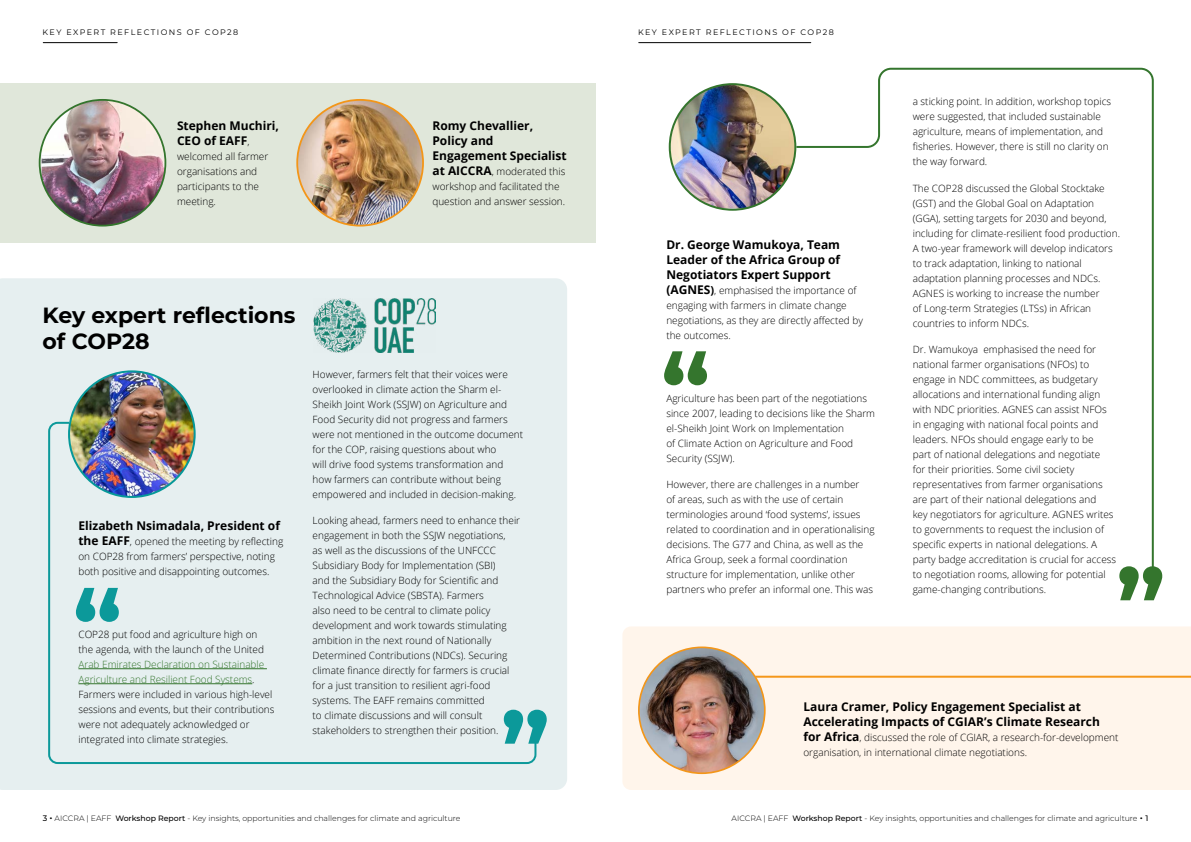
<style>
.page{position:relative;width:1191px;height:842px;background:#fff}
.page>*{position:absolute;margin:0;border:0;box-sizing:border-box;transform-origin:0 0}
.t1{font:700 100px "Montserrat";color:#34752d}
.t2{font:700 100px "Montserrat";color:#0c999a}
.t3{font:700 22px/26px "Montserrat";color:#000}
.t4{font:700 12px/15px "Open Sans";color:#000}
.t5{font:300 10px/15px "Open Sans";color:#000}
.t6{font:8px "Montserrat";letter-spacing:.18em;color:#000}
.t7{font:300 7.8px "Montserrat";color:#000}
.s1{font-weight:300;font-size:10px}
.s2{font-weight:700;font-size:12px}
.s3{color:#34752d}
.s4{font-weight:500;font-size:8px}
.s5{font-weight:500;font-size:10px}
.s6{font-weight:500}
.s7{font-weight:700;font-size:11px}
</style>
<div class="page">
<div style="left:622px;top:626px;width:569px;height:164px;background:#fff5eb"></div>
<div style="left:0;top:278px;width:567px;height:512px;background:#e6eff0"></div>
<hr style="left:43px;top:42px;width:74px;height:1px;background:#000">
<img style="left:670px;top:84px;width:124px;height:124px">
<img style="left:69px;top:371px;width:126px;height:126px;border-radius:63px">
<hr style="left:755px;top:676px;width:436px;height:2px;background:#f4971a">
<img style="left:314px;top:298px;width:122px;height:54px">
<div style="left:47px;top:421px;width:490px;height:344px;background:#e6eff0"></div>
<div style="left:0;top:83px;width:595px;height:159px;background:#e0e7da"></div>
<img style="left:42px;top:100px;width:123px;height:124px">
<img style="left:297px;top:100px;width:126px;height:126px;border-radius:63px">
<svg style="left:794px;top:67px;width:360px;height:504px"></svg>
<hr style="left:639px;top:42px;width:171px;height:1px;background:#000">
<img style="left:639px;top:647px;width:126px;height:126px;border-radius:63px">
<p class="t6" style="left:43px;top:27px;width:197px">KEY EXPERT REFLECTIONS OF COP28</p>
<p class="t4" style="left:177px;top:118px;width:103px">Stephen Muchiri,<br>CEO of EAFF<span class="s1">,</span></p>
<p class="t5" style="left:177px;top:148px;width:93px">welcomed all farmer organisations and participants to the meeting.</p>
<p class="t4" style="left:432px;top:118px;width:136px">Romy Chevallier,<br>Policy and<br>Engagement Specialist</p>
<p class="t5" style="left:432px;top:163px;width:134px"><span class="s2">at AICCRA</span>, moderated this workshop and facilitated the question and answer session.</p>
<h2 class="t3" style="left:43px;top:301px;width:254px">Key expert reflections of COP28</h2>
<p class="t4" style="left:78px;top:518px;width:203px">Elizabeth Nsimadala, President of</p>
<p class="t5" style="left:78px;top:534px;width:206px"><span class="s2">the EAFF</span>, opened the meeting by reflecting on COP28 from farmers’ perspective, noting both positive and disappointing outcomes.</p>
<h1 class="t2" style="left:73px;top:554px;width:51px">“</h1>
<p class="t5" style="left:78px;top:627px;width:187px">COP28 put food and agriculture high on the agenda, with the launch of the United</p>
<p class="t5" style="left:78px;top:657px;width:197px"><span class="s3">Arab Emirates Declaration on Sustainable Agriculture and Resilient Food Systems</span>.<br>Farmers were included in various high-level sessions and events, but their contributions were not adequately acknowledged or integrated into climate strategies.</p>
<p class="t5" style="left:313px;top:367px;width:212px">However, farmers felt that their voices were overlooked in climate action the Sharm el-Sheikh Joint Work (SSJW) on Agriculture and Food Security did not progress and farmers were not mentioned in the outcome document for the COP, raising questions about who<br>will drive food systems transformation and how farmers can contribute without being empowered and included in decision-making.</p>
<p class="t5" style="left:313px;top:513px;width:209px">Looking ahead, farmers need to enhance their engagement in both the SSJW negotiations,<br>as well as the discussions of the UNFCCC Subsidiary Body for Implementation (SBI)<br>and the Subsidiary Body for Scientific and Technological Advice (SBSTA). Farmers<br>also need to be central to climate policy development and work towards stimulating ambition in the next round of Nationally Determined Contributions (NDCs). Securing climate finance directly for farmers is crucial for a just transition to resilient agri-food systems. The EAFF remains committed<br>to climate discussions and will consult stakeholders to strengthen their position.</p>
<h1 class="t2" style="left:550px;top:777px;width:51px;rotate:-180deg">“</h1>
<p class="t7" style="left:43px;top:813px;width:419px"><span class="s4">3</span> <span class="s5">•</span> AICCRA | EAFF <span class="s6">Workshop Report</span> - Key insights, opportunities and challenges for climate and agriculture</p>
<p class="t6" style="left:638px;top:27px;width:197px">KEY EXPERT REFLECTIONS OF COP28</p>
<p class="t4" style="left:666px;top:237px;width:175px;text-align:justify">Dr. George Wamukoya, Team Leader of the Africa Group of Negotiators Expert Support</p>
<p class="t5" style="left:666px;top:282px;width:198px"><span class="s2">(AGNES</span><span class="s7">)</span>, emphasised the importance of engaging with farmers in climate change negotiations, as they are directly affected by the outcomes.</p>
<h1 class="t1" style="left:660px;top:318px;width:51px">“</h1>
<p class="t5" style="left:666px;top:390px;width:210px">Agriculture has been part of the negotiations since 2007, leading to decisions like the Sharm el-Sheikh Joint Work on Implementation<br>of Climate Action on Agriculture and Food Security (SSJW).</p>
<p class="t5" style="left:666px;top:476px;width:210px">However, there are challenges in a number<br>of areas, such as with the use of certain terminologies around ‘food systems’, issues related to coordination and in operationalising decisions. The G77 and China, as well as the Africa Group, seek a formal coordination structure for implementation, unlike other partners who prefer an informal one. This was</p>
<p class="t5" style="left:912px;top:94px;width:200px">a sticking point. In addition, workshop topics were suggested, that included sustainable agriculture, means of implementation, and fisheries. However, there is still no clarity on the way forward.</p>
<p class="t5" style="left:912px;top:180px;width:209px">The COP28 discussed the Global Stocktake (GST) and the Global Goal on Adaptation (GGA), setting targets for 2030 and beyond, including for climate-resilient food production.<br>A two-year framework will develop indicators to track adaptation, linking to national adaptation planning processes and NDCs.<br>AGNES is working to increase the number<br>of Long-term Strategies (LTSs) in African countries to inform NDCs.</p>
<p class="t5" style="left:912px;top:341px;width:205px">Dr. Wamukoya emphasised the need for national farmer organisations (NFOs) to engage in NDC committees, as budgetary allocations and international funding align with NDC priorities. AGNES can assist NFOs in engaging with national focal points and leaders. NFOs should engage early to be<br>part of national delegations and negotiate<br>for their priorities. Some civil society representatives from farmer organisations are part of their national delegations and<br>key negotiators for agriculture. AGNES writes to governments to request the inclusion of specific experts in national delegations. A party badge accreditation is crucial for access to negotiation rooms, allowing for potential game-changing contributions.</p>
<h1 class="t1" style="left:1165px;top:634px;width:51px;rotate:-180deg">“</h1>
<p class="t4" style="left:803px;top:699px;width:298px">Laura Cramer, Policy Engagement Specialist at<br>Accelerating Impacts of CGIAR’s Climate Research</p>
<p class="t5" style="left:803px;top:729px;width:316px"><span class="s2">for Africa</span>, discussed the role of CGIAR, a research-for-development organisation, in international climate negotiations.</p>
<p class="t7" style="left:731px;top:813px;width:418px">AICCRA | EAFF <span class="s6">Workshop Report</span> - Key insights, opportunities and challenges for climate and agriculture <span class="s5">•</span> <span class="s4">1</span></p>
</div>
